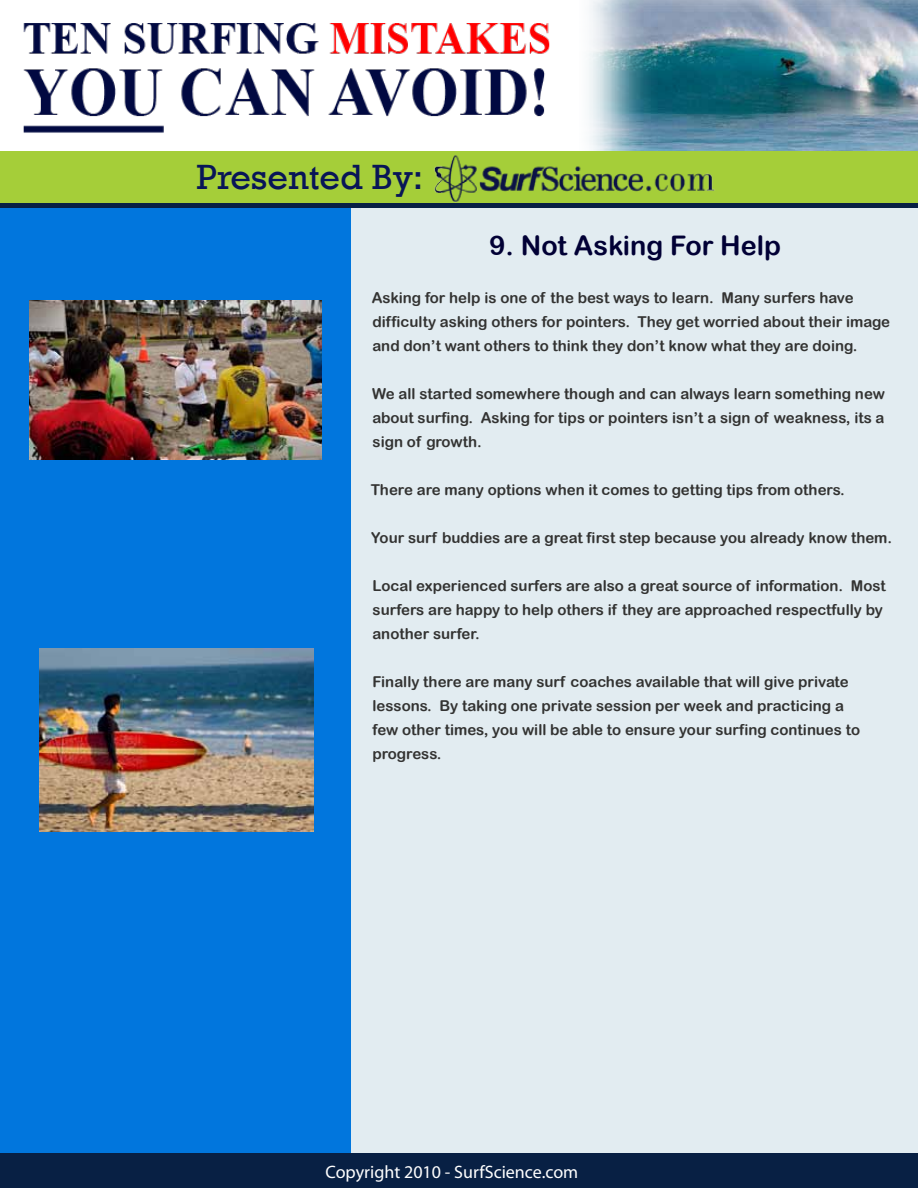
<style>
.page{position:relative;width:918px;height:1188px;background:#e2ecf1}
.page>*{position:absolute;margin:0;border:0;box-sizing:border-box;transform-origin:0 0}
.t1{font:36px "Rockwell";color:#081557}
.t2{font:27px "Arial Rounded MT Bold";color:#010035}
.t3{font:18px "Myriad Pro";color:#fff}
.t4{font:15px/24px "Arial Rounded MT Bold";color:#333332}
</style>
<div class="page">
<div style="left:0;top:186px;width:351px;height:1002px;background:#0176dd"></div>
<div style="left:0;top:0;width:918px;height:184px;background:#fff"></div>
<img style="left:589px;top:0;width:329px;height:152px">
<div style="left:0;top:152px;width:918px;height:51px;background:#a5ce39"></div>
<img style="left:411px;top:151px;width:328px;height:52px">
<hr style="left:0;top:203px;width:918px;height:4px;background:#082044">
<img style="left:411px;top:156px;width:328px;height:4px">
<img style="left:23px;top:23px;width:527px;height:110px">
<div style="left:0;top:1154px;width:918px;height:34px;background:#082044"></div>
<img style="left:29px;top:301px;width:293px;height:158px">
<img style="left:39px;top:648px;width:275px;height:183px">
<h1 class="t1" style="left:196px;top:156px;width:228px">Presented By:</h1>
<h2 class="t2" style="left:490px;top:230px;width:293px">9. Not Asking For Help</h2>
<p class="t4" style="left:372px;top:286px;width:520px">Asking for help is one of the best ways to learn. Many surfers have difficulty asking others for pointers. They get worried about their image and don’t want others to think they don’t know what they are doing.</p>
<p class="t4" style="left:372px;top:382px;width:514px;text-align:justify">We all started somewhere though and can always learn something new about surfing. Asking for tips or pointers isn’t a sign of weakness, its a sign of growth.</p>
<p class="t4" style="left:371px;top:478px;width:476px">There are many options when it comes to getting tips from others.</p>
<p class="t4" style="left:371px;top:526px;width:523px">Your surf buddies are a great first step because you already know them.</p>
<p class="t4" style="left:372px;top:574px;width:515px">Local experienced surfers are also a great source of information. Most surfers are happy to help others if they are approached respectfully by another surfer.</p>
<p class="t4" style="left:372px;top:670px;width:489px">Finally there are many surf coaches available that will give private lessons. By taking one private session per week and practicing a few other times, you will be able to ensure your surfing continues to progress.</p>
<p class="t3" style="left:326px;top:1160px;width:254px">Copyright 2010 - SurfScience.com</p>
</div>
